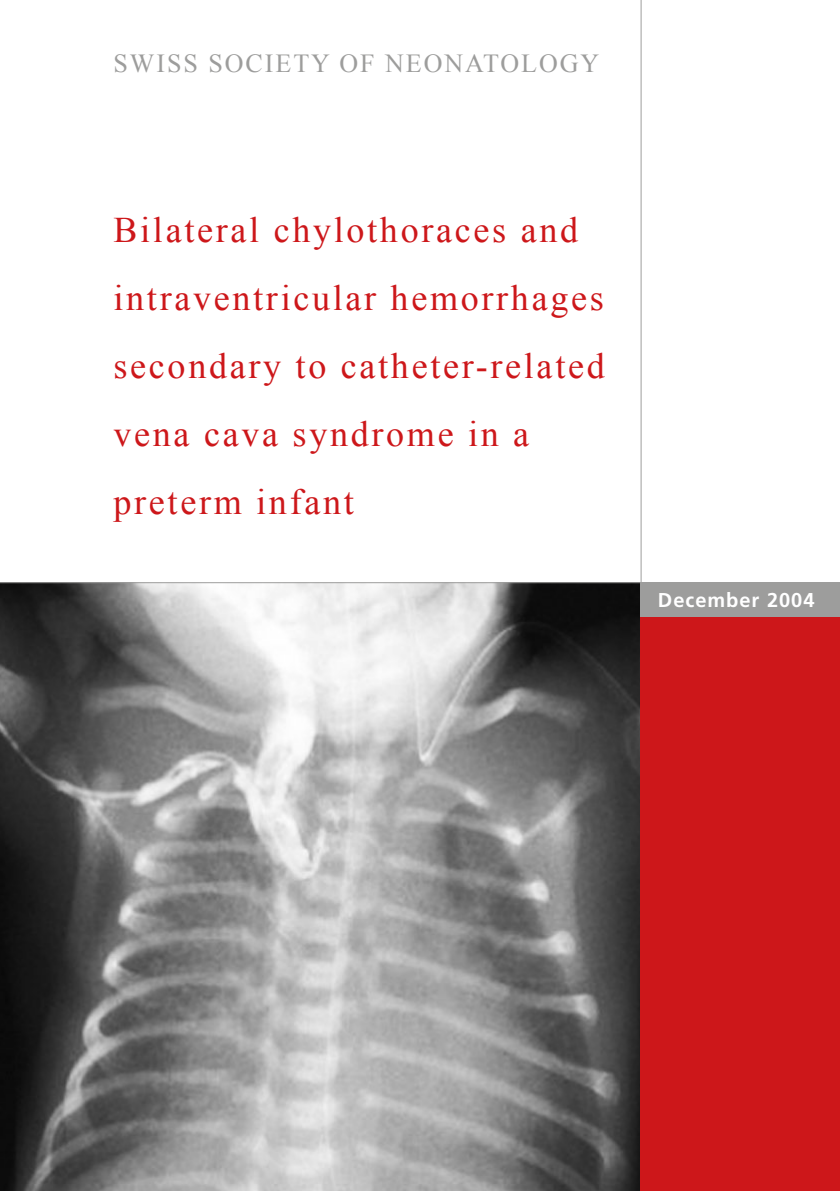
<style>
.page{position:relative;width:840px;height:1191px;background:#fff}
.page>*{position:absolute;margin:0;border:0;box-sizing:border-box;transform-origin:0 0}
.t1{font:36px/68px "Times New Roman";letter-spacing:.075em;color:#cd171a}
.t2{font:26px "Times New Roman";letter-spacing:.075em;color:#9d9d9c}
.t3{font:700 20px "Frutiger LT Std";letter-spacing:.05em;color:#fff}
</style>
<div class="page">
<img style="left:0;top:583px;width:640px;height:608px">
<hr style="left:640px;top:0;width:1px;height:1191px;background:#9d9d9c">
<div style="left:640px;top:616px;width:199px;height:575px;background:#cd171a"></div>
<div style="left:640px;top:582px;width:199px;height:34px;background:#9d9d9c"></div>
<hr style="left:0;top:582px;width:641px;height:1px;background:#9d9d9c">
<p class="t2" style="left:113px;top:46px;width:487px">SWISS SOCIETY OF NEONATOLOGY</p>
<p class="t1" style="left:113px;top:195px;width:492px">Bilateral chylothoraces and intraventricular hemorrhages secondary to catheter-related vena cava syndrome in a preterm infant</p>
<p class="t3" style="left:657px;top:588px;width:158px">December 2004</p>
</div>
